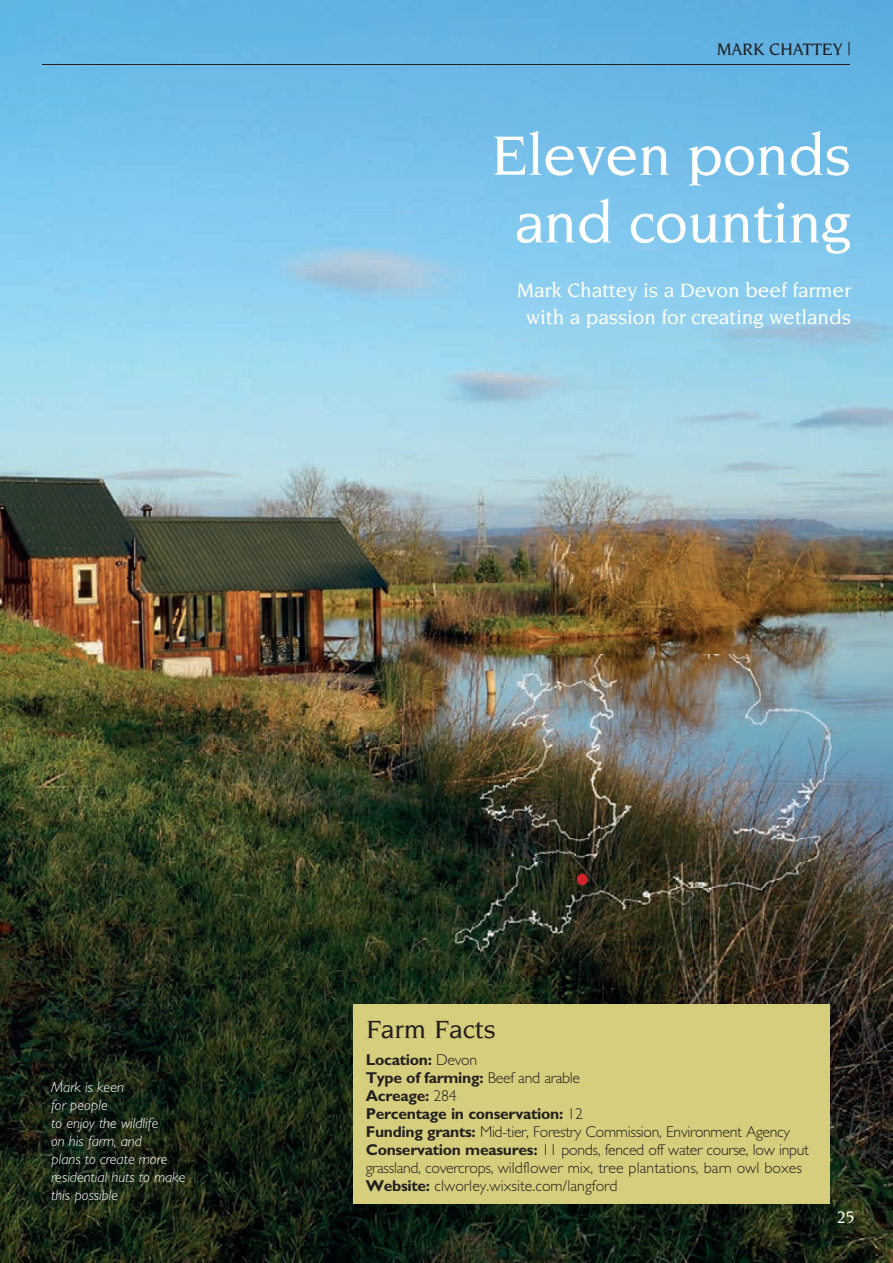
<style>
.page{position:relative;width:893px;height:1263px;background:#fff}
.page>*{position:absolute;margin:0;border:0;box-sizing:border-box;transform-origin:0 0}
.t1{font:500 60px/67.5px "Novarese LT";letter-spacing:-.01em;color:#fff;text-align:center}
.t2{font:500 27px "Novarese LT";letter-spacing:.005em;color:#231f20}
.t3{font:500 21px/27px "Novarese LT";letter-spacing:-.005em;color:#fff;text-align:center}
.t4{font:500 18px "Novarese LT";letter-spacing:-.015em;color:#231f20}
.t5{font:500 18px "Novarese LT";color:#fff}
.t6{font:300 15.75px/18px "Gill Sans";letter-spacing:-.02em;color:#231f20}
.t7{font:italic 300 15px/18px "Gill Sans";color:#fff}
.s1{font-weight:700}
</style>
<div class="page">
<img style="left:1px;top:0;width:892px;height:1263px">
<div style="left:353px;top:1004px;width:476px;height:199px;background:#d5ce7c"></div>
<img style="left:454px;top:654px;width:397px;height:313px">
<div style="left:577px;top:874px;width:11px;height:11px;background:#d1232a;border-radius:50%"></div>
<hr style="left:0;top:165px;width:1px;height:1098px;background:#d0dbcb">
<img style="left:0;top:0;width:1px;height:610px">
<hr style="left:42px;top:64px;width:808px;height:1px;background:#231f20">
<p class="t4" style="left:717px;top:40px;width:136px">MARK CHATTEY |</p>
<h1 class="t1" style="left:491px;top:121px;width:361px">Eleven ponds and counting</h1>
<h3 class="t3" style="left:517px;top:277px;width:336px">Mark Chattey is a Devon beef farmer with a passion for creating wetlands</h3>
<p class="t7" style="left:51px;top:1078px;width:136px">Mark is keen<br>for people<br>to enjoy the wildlife<br>on his farm, and<br>plans to create more residential huts to make this possible</p>
<h2 class="t2" style="left:366px;top:1014px;width:132px">Farm Facts</h2>
<p class="t6" style="left:366px;top:1050px;width:445px"><span class="s1">Location:</span> Devon<br><span class="s1">Type of farming:</span> Beef and arable<br><span class="s1">Acreage:</span> 284<br><span class="s1">Percentage in conservation:</span> 12<br><span class="s1">Funding grants:</span> Mid-tier, Forestry Commission, Environment Agency <span class="s1">Conservation measures:</span> 11 ponds, fenced off water course, low input grassland, covercrops, wildflower mix, tree plantations, barn owl boxes <span class="s1">Website:</span> clworley.wixsite.com/langford</p>
<p class="t5" style="left:837px;top:1207px;width:19px">25</p>
</div>
